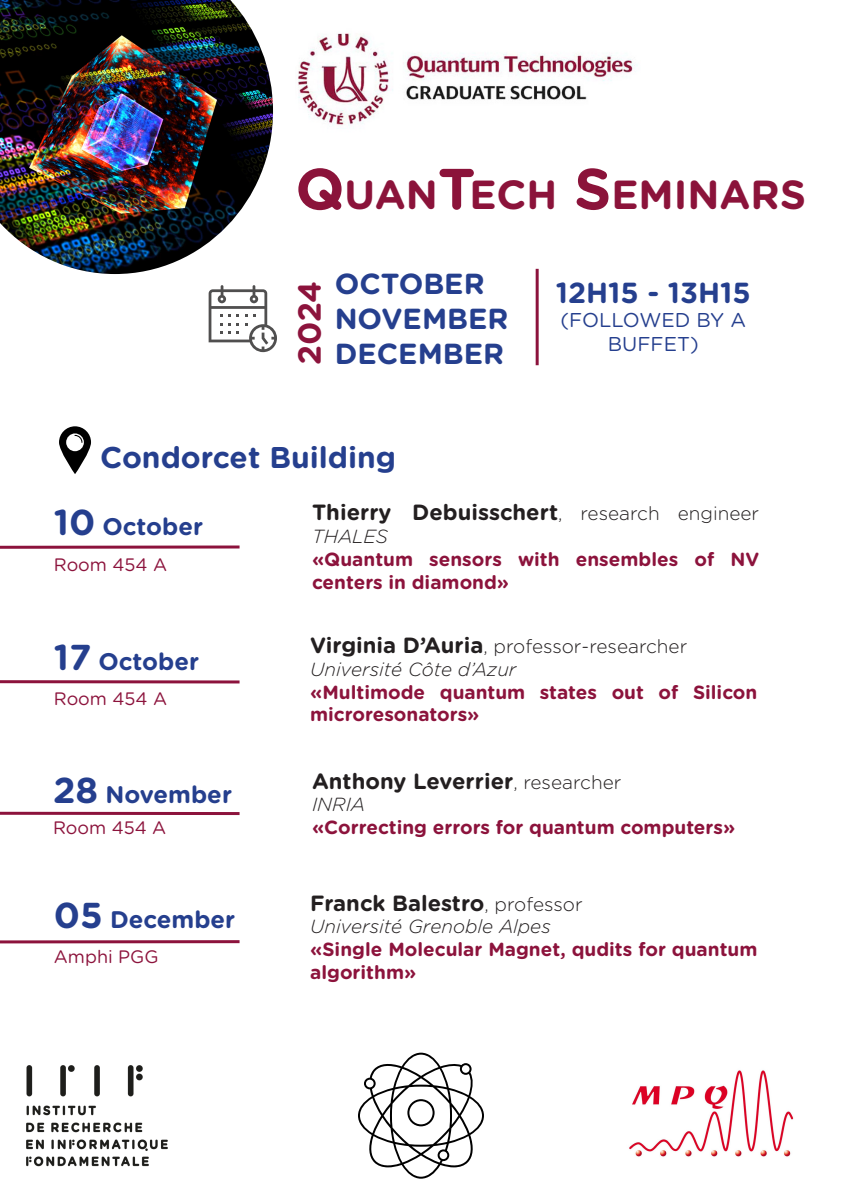
<style>
.page{position:relative;width:842px;height:1191px;background:#fff}
.page>*{position:absolute;margin:0;border:0;box-sizing:border-box;transform-origin:0 0}
.t1{font:700 40.6px "Gotham Rounded";color:#8b133a}
.t2{font:700 32px "Gotham Rounded";color:#8c133c}
.t3{font:700 30px "Gotham Rounded";color:#253f8e}
.t4{font:700 29px "Gotham Rounded";color:#253f8e}
.t5{font:700 24px "Gotham Rounded";color:#253f8e}
.t6{font:700 22px "Gotham Rounded";color:#231f20}
.t7{font:20px/24px "Gotham Rounded";color:#253f8e;text-align:center}
.t8{font:700 19px/22.8px "Gotham Rounded";color:#8c133c}
.t9{font:italic 300 19px "Gotham Rounded";color:#231f20}
.t10{font:300 19px "Gotham Rounded";color:#231f20}
.t11{font:18px "Gotham Rounded";color:#8c133c}
.s1{font-size:58px}
.s2{font-size:36px}
.s3{font-weight:300;font-size:19px}
.s4{font-weight:700;font-size:22px}
</style>
<div class="page">
<img style="left:26px;top:1065px;width:142px;height:102px">
<img style="left:629px;top:1070px;width:165px;height:87px">
<img style="left:298px;top:33px;width:340px;height:96px">
<img style="left:0;top:0;width:273px;height:274px">
<hr style="left:0;top:680px;width:240px;height:3px;background:#8c133c">
<svg style="left:0;top:811px;width:240px;height:4px"></svg>
<hr style="left:0;top:940px;width:240px;height:3px;background:#8c133c">
<svg style="left:0;top:545px;width:240px;height:4px"></svg>
<hr style="left:536px;top:269px;width:3px;height:96px;background:#8c133c">
<svg style="left:59px;top:426px;width:32px;height:48px"></svg>
<svg style="left:209px;top:285px;width:68px;height:67px"></svg>
<svg style="left:358px;top:1052px;width:126px;height:126px"></svg>
<p class="t1" style="left:295px;top:165px;width:512px"><span class="s1">Q</span>UAN<span class="s1">T</span>ECH <span class="s1">S</span>EMINARS</p>
<p class="t2" style="left:286px;top:365px;width:86px;rotate:-90deg">2024</p>
<p class="t4" style="left:335px;top:262px;width:151px">OCTOBER</p>
<p class="t4" style="left:335px;top:297px;width:175px">NOVEMBER</p>
<p class="t4" style="left:335px;top:332px;width:171px">DECEMBER</p>
<p class="t4" style="left:556px;top:272px;width:196px">12H15 - 13H15</p>
<p class="t7" style="left:560px;top:307px;width:187px">(FOLLOWED BY A<br>BUFFET)</p>
<p class="t3" style="left:100px;top:435px;width:297px">Condorcet Building</p>
<p class="t5" style="left:54px;top:509px;width:151px"><span class="s2">10</span> October</p>
<p class="t6" style="left:312px;top:496px;width:449px">Thierry Debuisschert<span class="s3">, research engineer</span></p>
<p class="t9" style="left:312px;top:524px;width:77px">THALES</p>
<p class="t8" style="left:312px;top:547px;width:449px">«Quantum sensors with ensembles of NV centers in diamond»</p>
<p class="t11" style="left:54px;top:552px;width:115px">Room 454 A</p>
<p class="t5" style="left:54px;top:644px;width:147px"><span class="s2">17</span> October</p>
<p class="t11" style="left:54px;top:686px;width:115px">Room 454 A</p>
<p class="t5" style="left:53px;top:776px;width:180px"><span class="s2">28</span> November</p>
<p class="t11" style="left:53px;top:815px;width:115px">Room 454 A</p>
<p class="t5" style="left:54px;top:901px;width:183px"><span class="s2">05</span> December</p>
<p class="t11" style="left:54px;top:944px;width:106px">Amphi PGG</p>
<p class="t10" style="left:310px;top:633px;width:379px"><span class="s4">Virginia D’Auria</span>, professor-researcher</p>
<p class="t9" style="left:310px;top:656px;width:208px">Université Côte d’Azur</p>
<p class="t8" style="left:310px;top:679px;width:449px">«Multimode quantum states out of Silicon microresonators»</p>
<p class="t6" style="left:312px;top:764px;width:311px">Anthony Leverrier<span class="s3">, researcher</span></p>
<p class="t9" style="left:312px;top:792px;width:54px">INRIA</p>
<p class="t8" style="left:312px;top:815px;width:425px">«Correcting errors for quantum computers»</p>
<p class="t6" style="left:310px;top:886px;width:274px">Franck Balestro<span class="s3">, professor</span></p>
<p class="t9" style="left:310px;top:914px;width:242px">Université Grenoble Alpes</p>
<p class="t8" style="left:310px;top:937px;width:449px">«Single Molecular Magnet, qudits for quantum algorithm»</p>
</div>
